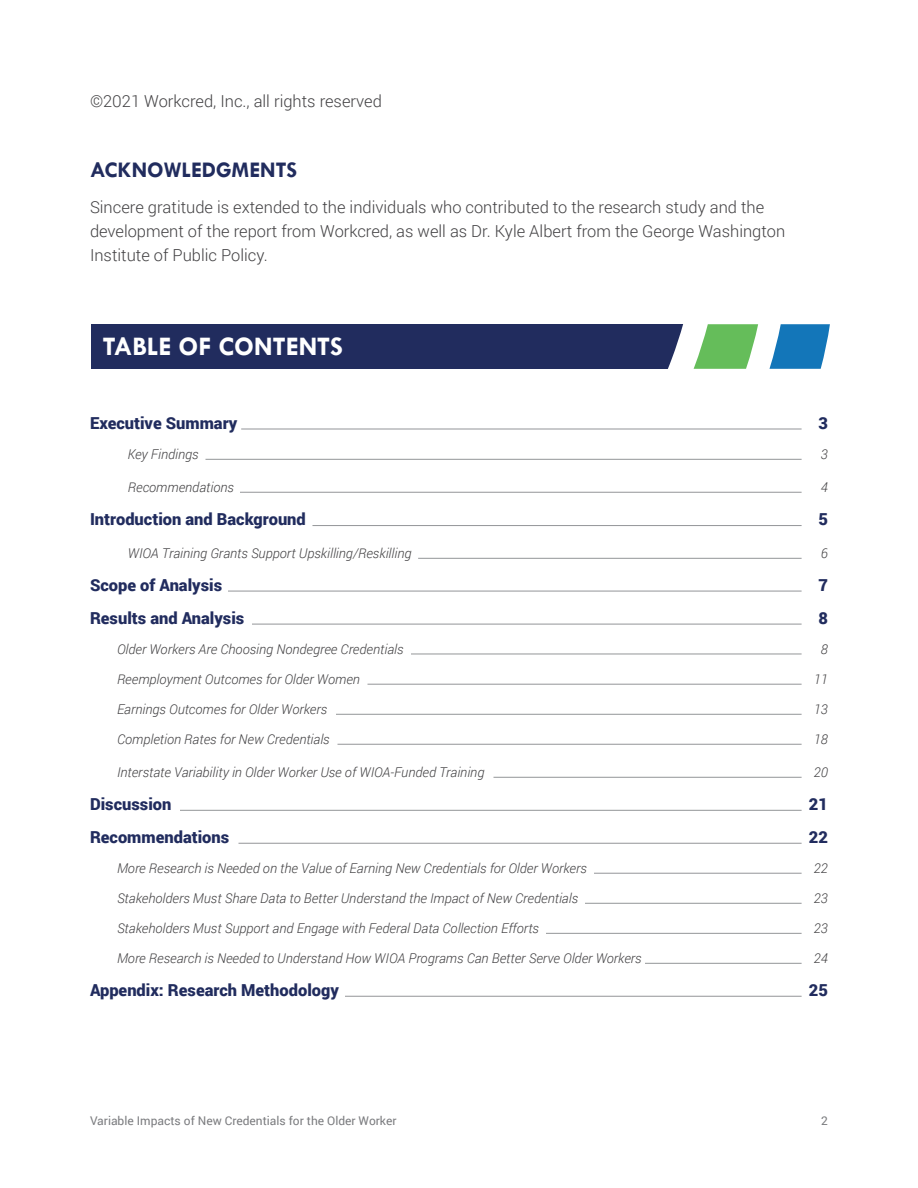
<style>
.page{position:relative;width:918px;height:1188px;background:#fff}
.page>*{position:absolute;margin:0;border:0;box-sizing:border-box;transform-origin:0 0}
.t1{font:700 27px "Tw Cen";color:#fff}
.t2{font:700 22.5px "Tw Cen";color:#212c5e}
.t3{font:300 16.5px/24px "Roboto";color:#414042}
.t4{font:900 16.5px/33px "Roboto";color:#212c5e}
.t5{font:italic 300 13.5px "Roboto";color:#414042}
.t6{font:12px "Roboto";color:#7b7c7f}
</style>
<div class="page">
<div style="left:91px;top:324px;width:606px;height:45px;background:#212c5e"></div>
<svg style="left:668px;top:324px;width:162px;height:45px"></svg>
<svg style="left:205px;top:458px;width:597px;height:2px"></svg>
<svg style="left:228px;top:590px;width:574px;height:2px"></svg>
<svg style="left:180px;top:809px;width:622px;height:2px"></svg>
<p class="t3" style="left:90px;top:89px;width:293px">©2021 Workcred, Inc., all rights reserved</p>
<h2 class="t2" style="left:90px;top:156px;width:209px">ACKNOWLEDGMENTS</h2>
<p class="t3" style="left:90px;top:195px;width:697px">Sincere gratitude is extended to the individuals who contributed to the research study and the development of the report from Workcred, as well as Dr. Kyle Albert from the George Washington<br>Institute of Public Policy.</p>
<h1 class="t1" style="left:103px;top:331px;width:242px">TABLE OF CONTENTS</h1>
<p class="t4" style="left:90px;top:406px;width:149px">Executive Summary</p>
<p class="t5" style="left:128px;top:445px;width:72px">Key Findings</p>
<p class="t5" style="left:128px;top:478px;width:108px">Recommendations</p>
<p class="t4" style="left:90px;top:502px;width:217px">Introduction and Background</p>
<p class="t5" style="left:128px;top:544px;width:285px">WIOA Training Grants Support Upskilling/Reskilling</p>
<p class="t4" style="left:90px;top:568px;width:156px">Scope of Analysis<br>Results and Analysis</p>
<p class="t5" style="left:117px;top:640px;width:288px">Older Workers Are Choosing Nondegree Credentials</p>
<p class="t5" style="left:117px;top:670px;width:244px">Reemployment Outcomes for Older Women</p>
<p class="t5" style="left:117px;top:700px;width:212px">Earnings Outcomes for Older Workers</p>
<p class="t5" style="left:117px;top:730px;width:214px">Completion Rates for New Credentials</p>
<p class="t5" style="left:117px;top:763px;width:369px">Interstate Variability in Older Worker Use of WIOA-Funded Training</p>
<p class="t4" style="left:90px;top:787px;width:141px">Discussion<br>Recommendations</p>
<p class="t5" style="left:117px;top:859px;width:471px">More Research is Needed on the Value of Earning New Credentials for Older Workers</p>
<p class="t5" style="left:117px;top:889px;width:463px">Stakeholders Must Share Data to Better Understand the Impact of New Credentials</p>
<p class="t5" style="left:117px;top:919px;width:424px">Stakeholders Must Support and Engage with Federal Data Collection Efforts</p>
<p class="t5" style="left:117px;top:949px;width:526px">More Research is Needed to Understand How WIOA Programs Can Better Serve Older Workers</p>
<p class="t4" style="left:90px;top:973px;width:250px">Appendix: Research Methodology</p>
<p class="t4" style="left:818px;top:406px;width:11px">3</p>
<p class="t5" style="left:821px;top:445px;width:9px">3</p>
<p class="t5" style="left:821px;top:478px;width:9px">4</p>
<p class="t4" style="left:818px;top:502px;width:11px">5</p>
<p class="t5" style="left:821px;top:544px;width:9px">6</p>
<p class="t4" style="left:818px;top:568px;width:11px">7<br>8</p>
<p class="t5" style="left:821px;top:640px;width:9px">8</p>
<p class="t5" style="left:814px;top:670px;width:16px">11</p>
<p class="t5" style="left:814px;top:700px;width:16px">13</p>
<p class="t5" style="left:814px;top:730px;width:16px">18</p>
<p class="t5" style="left:814px;top:763px;width:16px">20</p>
<p class="t4" style="left:809px;top:787px;width:21px">21<br>22</p>
<p class="t5" style="left:814px;top:859px;width:16px">22</p>
<p class="t5" style="left:814px;top:889px;width:16px">23</p>
<p class="t5" style="left:814px;top:919px;width:16px">23</p>
<p class="t5" style="left:814px;top:949px;width:16px">24</p>
<p class="t4" style="left:809px;top:973px;width:21px">25</p>
<p class="t6" style="left:90px;top:1112px;width:308px">Variable Impacts of New Credentials for the Older Worker</p>
<p class="t6" style="left:821px;top:1112px;width:8px">2</p>
</div>
